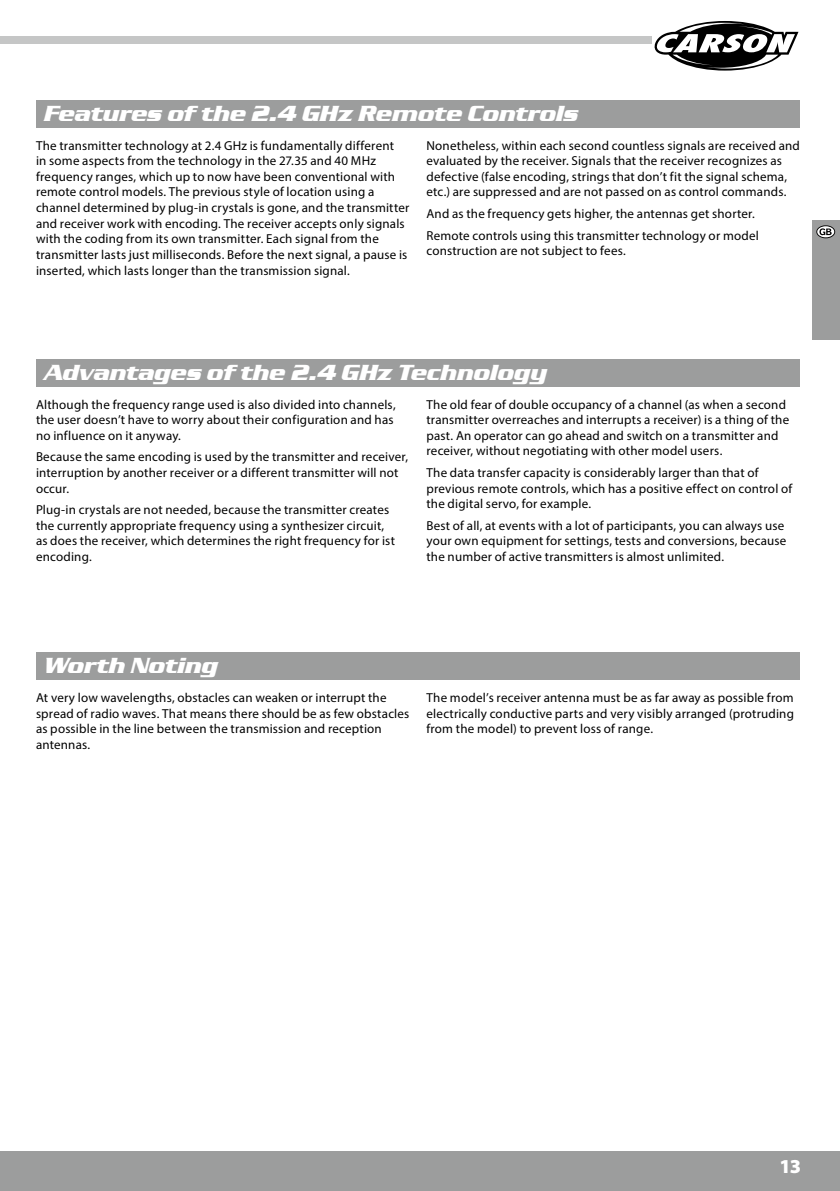
<style>
.page{position:relative;width:840px;height:1191px;background:#fff}
.page>*{position:absolute;margin:0;border:0;box-sizing:border-box;transform-origin:0 0}
.t1{font:italic 22.6px "Serpentine Becker";color:#fff}
.t2{font:900 19.8px "Myriad Pro";color:#fff}
.t3{font:13px/15.6px "Myriad Pro";letter-spacing:.015em;color:#000}
</style>
<div class="page">
<div style="left:0;top:1151px;width:839px;height:40px;background:#9c9d9d"></div>
<div style="left:811px;top:220px;width:28px;height:120px;background:#9c9d9d"></div>
<svg style="left:816px;top:225px;width:18px;height:13px"></svg>
<div style="left:0;top:36px;width:651px;height:8px;background:#c5c6c6"></div>
<svg style="left:651px;top:21px;width:148px;height:50px"></svg>
<div style="left:36px;top:100px;width:763px;height:28px;background:#9c9d9d"></div>
<div style="left:36px;top:359px;width:763px;height:28px;background:#9c9d9d"></div>
<div style="left:36px;top:652px;width:763px;height:28px;background:#9c9d9d"></div>
<h1 class="t1" style="left:44px;top:100px;width:535px">Features of the 2.4 GHz Remote Controls</h1>
<p class="t3" style="left:36px;top:137px;width:375px">The transmitter technology at 2.4 GHz is fundamentally different<br>in some aspects from the technology in the 27.35 and 40 MHz frequency ranges, which up to now have been conventional with remote control models. The previous style of location using a channel determined by plug-in crystals is gone, and the transmitter and receiver work with encoding. The receiver accepts only signals with the coding from its own transmitter. Each signal from the transmitter lasts just milliseconds. Before the next signal, a pause is inserted, which lasts longer than the transmission signal.</p>
<p class="t3" style="left:426px;top:137px;width:375px">Nonetheless, within each second countless signals are received and evaluated by the receiver. Signals that the receiver recognizes as defective (false encoding, strings that don’t fit the signal schema, etc.) are suppressed and are not passed on as control commands.</p>
<p class="t3" style="left:426px;top:203px;width:334px;line-height:21.6px">And as the frequency gets higher, the antennas get shorter.<br>Remote controls using this transmitter technology or model</p>
<p class="t3" style="left:426px;top:243px;width:201px">construction are not subject to fees.</p>
<h1 class="t1" style="left:44px;top:359px;width:504px">Advantages of the 2.4 GHz Technology</h1>
<p class="t3" style="left:36px;top:396px;width:361px">Although the frequency range used is also divided into channels, the user doesn’t have to worry about their configuration and has no influence on it anyway.</p>
<p class="t3" style="left:36px;top:449px;width:373px">Because the same encoding is used by the transmitter and receiver, interruption by another receiver or a different transmitter will not occur.</p>
<p class="t3" style="left:36px;top:502px;width:360px">Plug-in crystals are not needed, because the transmitter creates the currently appropriate frequency using a synthesizer circuit, as does the receiver, which determines the right frequency for ist encoding.</p>
<p class="t3" style="left:426px;top:396px;width:364px">The old fear of double occupancy of a channel (as when a second transmitter overreaches and interrupts a receiver) is a thing of the past. An operator can go ahead and switch on a transmitter and receiver, without negotiating with other model users.</p>
<p class="t3" style="left:426px;top:464px;width:367px">The data transfer capacity is considerably larger than that of previous remote controls, which has a positive effect on control of the digital servo, for example.</p>
<p class="t3" style="left:426px;top:517px;width:361px">Best of all, at events with a lot of participants, you can always use your own equipment for settings, tests and conversions, because the number of active transmitters is almost unlimited.</p>
<h1 class="t1" style="left:44px;top:652px;width:176px">Worth Noting</h1>
<p class="t3" style="left:36px;top:689px;width:375px">At very low wavelengths, obstacles can weaken or interrupt the spread of radio waves. That means there should be as few obstacles as possible in the line between the transmission and reception antennas.</p>
<p class="t3" style="left:426px;top:689px;width:369px;text-align:justify">The model’s receiver antenna must be as far away as possible from electrically conductive parts and very visibly arranged (protruding from the model) to prevent loss of range.</p>
<h2 class="t2" style="left:778px;top:1153px;width:23px">13</h2>
</div>
